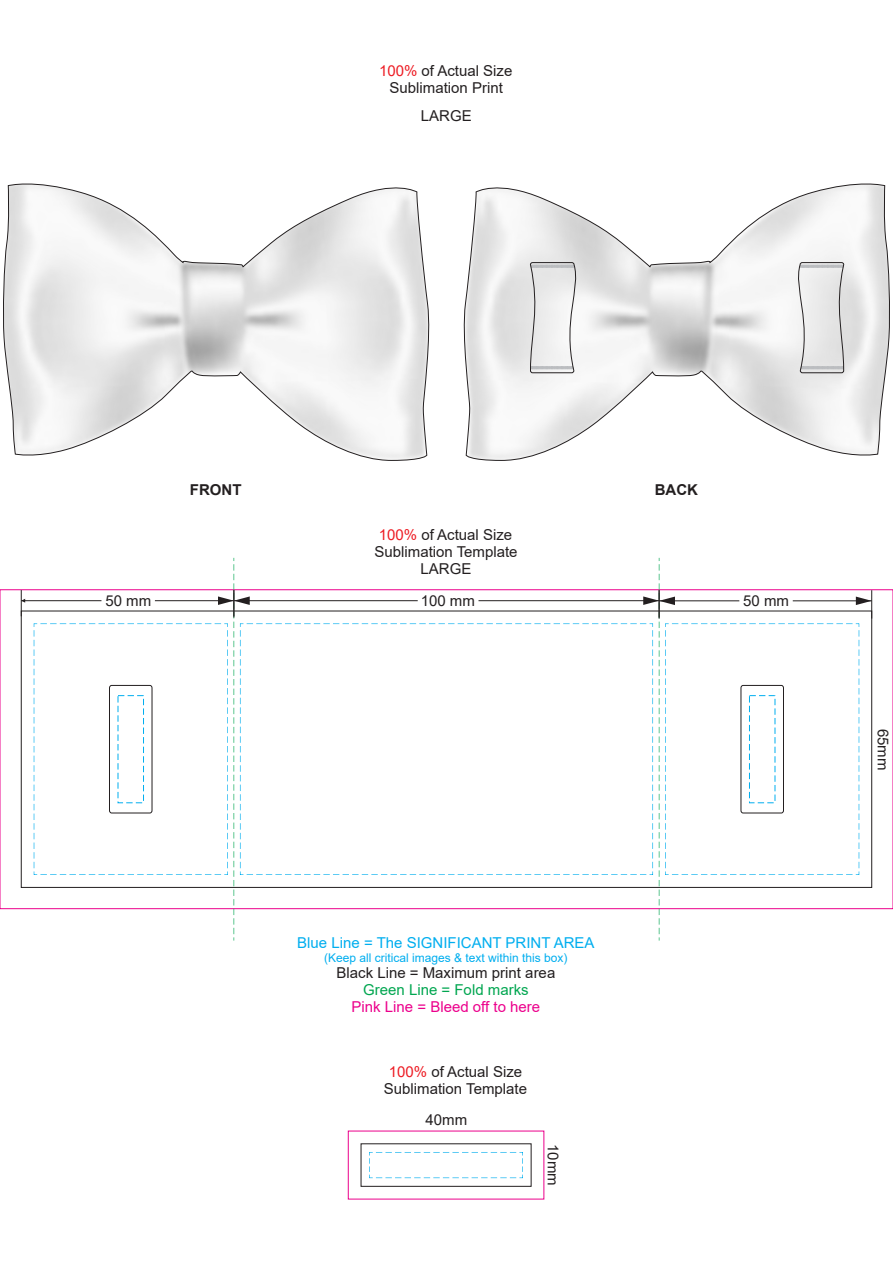
<style>
.page{position:relative;width:893px;height:1263px;background:#fff}
.page>*{position:absolute;margin:0;border:0;box-sizing:border-box;transform-origin:0 0}
.t1{font:15px/16.8px "Arial";color:#231f20;text-align:center}
.t2{font:15px "Arial";color:#00aeef}
.t3{font:15px "Arial";color:#ec008c}
.t4{font:15px "Arial";color:#00a650}
.t5{font:700 15px "Arial";color:#231f20}
.t6{font:12px "Arial";color:#00aeef}
.s1{color:#ed1c24}
</style>
<div class="page">
<svg style="left:369px;top:1152px;width:154px;height:26px"></svg>
<svg style="left:250px;top:623px;width:393px;height:252px"></svg>
<svg style="left:34px;top:623px;width:184px;height:252px"></svg>
<svg style="left:675px;top:623px;width:184px;height:252px"></svg>
<hr style="left:155px;top:600px;width:79px;height:1px;background:#231f20">
<hr style="left:21px;top:600px;width:80px;height:1px;background:#231f20">
<svg style="left:21px;top:590px;width:4px;height:26px"></svg>
<hr style="left:234px;top:600px;width:184px;height:1px;background:#231f20">
<svg style="left:218px;top:558px;width:32px;height:382px"></svg>
<hr style="left:478px;top:600px;width:181px;height:1px;background:#231f20">
<hr style="left:793px;top:601px;width:79px;height:1px;background:#231f20">
<svg style="left:856px;top:590px;width:16px;height:29px"></svg>
<hr style="left:659px;top:601px;width:80px;height:1px;background:#231f20">
<svg style="left:643px;top:558px;width:32px;height:382px"></svg>
<div style="left:109px;top:685px;width:43px;height:128px;border:1px solid #231f20;border-radius:2px"></div>
<div style="left:118px;top:695px;width:26px;height:108px;border:1px dashed #00aeef"></div>
<div style="left:741px;top:685px;width:42px;height:128px;border:1px solid #231f20;border-radius:2px"></div>
<div style="left:749px;top:695px;width:26px;height:108px;border:1px dashed #00aeef"></div>
<svg style="left:3px;top:183px;width:427px;height:278px"></svg>
<svg style="left:463px;top:183px;width:427px;height:278px"></svg>
<p class="t1" style="left:379px;top:62px;width:135px"><span class="s1">100%</span> of Actual Size<br>Sublimation Print</p>
<p class="t1" style="left:421px;top:107px;width:52px">LARGE</p>
<p class="t5" style="left:190px;top:479px;width:53px">FRONT</p>
<p class="t5" style="left:655px;top:479px;width:45px">BACK</p>
<p class="t1" style="left:374px;top:526px;width:145px"><span class="s1">100%</span> of Actual Size<br>Sublimation Template<br>LARGE</p>
<p class="t1" style="left:105px;top:592px;width:47px">50 mm</p>
<p class="t1" style="left:421px;top:592px;width:56px">100 mm</p>
<p class="t1" style="left:743px;top:592px;width:47px">50 mm</p>
<p class="t2" style="left:297px;top:932px;width:299px">Blue Line = The SIGNIFICANT PRINT AREA</p>
<p class="t6" style="left:324px;top:949px;width:245px">(Keep all critical images &amp; text within this box)</p>
<p class="t1" style="left:336px;top:964px;width:220px">Black Line = Maximum print area</p>
<p class="t4" style="left:363px;top:979px;width:167px">Green Line = Fold marks</p>
<p class="t3" style="left:352px;top:996px;width:190px">Pink Line = Bleed off to here</p>
<p class="t1" style="left:384px;top:1063px;width:145px"><span class="s1">100%</span> of Actual Size<br>Sublimation Template</p>
<p class="t1" style="left:426px;top:1111px;width:43px">40mm</p>
<p class="t1" style="left:561px;top:1144px;width:43px;rotate:90deg">10mm</p>
<p class="t1" style="left:891px;top:728px;width:43px;rotate:90deg">65mm</p>
</div>
